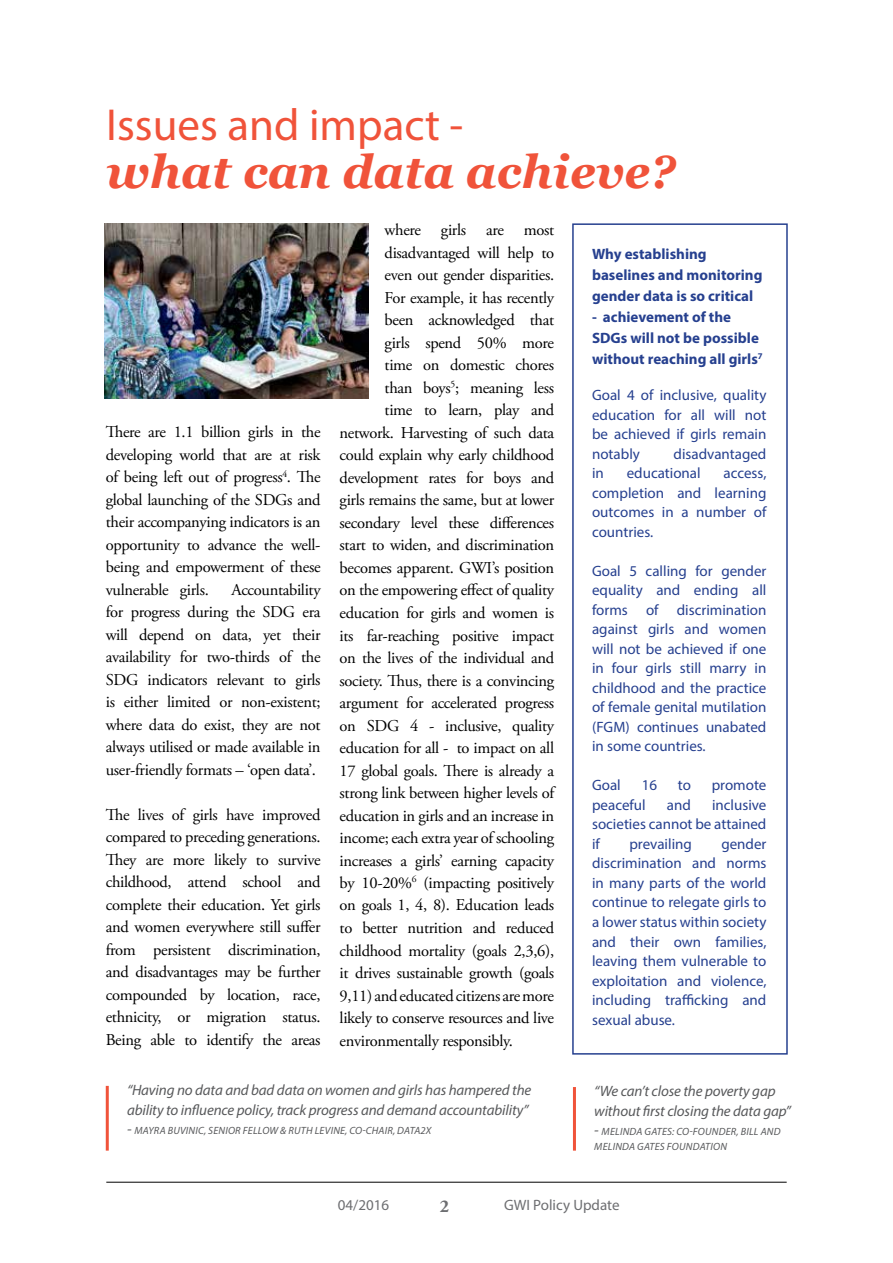
<style>
.page{position:relative;width:893px;height:1263px;background:#fff}
.page>*{position:absolute;margin:0;border:0;box-sizing:border-box;transform-origin:0 0}
.t1{font:italic 700 46.5px "Georgia";color:#f0533a}
.t2{font:45px "Myriad Pro";color:#f0533a}
.t3{font:700 18px "Adobe Garamond Pro";color:#6d6e71}
.t4{font:16.5px/22.5px "Adobe Garamond Pro";letter-spacing:-.02em;color:#000;text-align:justify}
.t5{font:15px/19.5px "Myriad Pro";color:#26408f;text-align:justify}
.t6{font:italic 15px/19.5px "Myriad Pro";letter-spacing:-.01em;color:#58595b}
.t7{font:700 15px/21px "Myriad Pro";color:#26408f}
.t8{font:15px "Myriad Pro";color:#6d6e71}
.t9{font:italic 10.5px/15px "Myriad Pro";letter-spacing:.02em;color:#58595b}
.s1{font-size:15px}
</style>
<div class="page">
<hr style="left:106px;top:1182px;width:681px;height:1px;background:#000">
<div style="left:572px;top:223px;width:216px;height:831px;border:2px solid #26408f"></div>
<hr style="left:573px;top:1087px;width:3px;height:63px;background:#f0533a">
<hr style="left:106px;top:1086px;width:3px;height:64px;background:#f0533a">
<img style="left:105px;top:223px;width:263px;height:175px">
<h2 class="t2" style="left:106px;top:97px;width:359px">Issues and impact -</h2>
<h1 class="t1" style="left:106px;top:137px;width:571px">what can data achieve?</h1>
<p class="t4" style="left:385px;top:219px;width:171px">where girls are most</p>
<p class="t4" style="left:385px;top:242px;width:171px">disadvantaged will help to</p>
<p class="t4" style="left:385px;top:264px;width:171px">even out gender disparities.</p>
<p class="t4" style="left:385px;top:287px;width:171px">For example, it has recently</p>
<p class="t4" style="left:385px;top:309px;width:171px">been acknowledged that</p>
<p class="t4" style="left:385px;top:332px;width:171px">girls spend 50% more</p>
<p class="t4" style="left:385px;top:355px;width:171px">time on domestic chores</p>
<p class="t4" style="left:385px;top:377px;width:171px">than boys<sup>5</sup>; meaning less</p>
<p class="t4" style="left:385px;top:399px;width:171px">time to learn, play and</p>
<p class="t4" style="left:340px;top:422px;width:216px">network. Harvesting of such data</p>
<p class="t4" style="left:340px;top:444px;width:216px">could explain why early childhood</p>
<p class="t4" style="left:340px;top:467px;width:216px">development rates for boys and</p>
<p class="t4" style="left:340px;top:489px;width:216px">girls remains the same, but at lower</p>
<p class="t4" style="left:340px;top:512px;width:216px">secondary level these differences</p>
<p class="t4" style="left:340px;top:535px;width:216px">start to widen, and discrimination</p>
<p class="t4" style="left:340px;top:557px;width:216px">becomes apparent. GWI’s position</p>
<p class="t4" style="left:340px;top:580px;width:216px">on the empowering effect of quality</p>
<p class="t4" style="left:340px;top:602px;width:216px">education for girls and women is</p>
<p class="t4" style="left:340px;top:625px;width:216px">its far-reaching positive impact</p>
<p class="t4" style="left:340px;top:647px;width:216px">on the lives of the individual and</p>
<p class="t4" style="left:340px;top:670px;width:216px">society. Thus, there is a convincing</p>
<p class="t4" style="left:340px;top:692px;width:216px">argument for accelerated progress</p>
<p class="t4" style="left:340px;top:715px;width:216px">on SDG 4 - inclusive, quality</p>
<p class="t4" style="left:340px;top:737px;width:216px">education for all - to impact on all</p>
<p class="t4" style="left:340px;top:760px;width:216px">17 global goals. There is already a</p>
<p class="t4" style="left:340px;top:782px;width:216px">strong link between higher levels of</p>
<p class="t4" style="left:340px;top:805px;width:216px">education in girls and an increase in</p>
<p class="t4" style="left:340px;top:827px;width:216px">income; each extra year of schooling</p>
<p class="t4" style="left:340px;top:850px;width:216px">increases a girls’ earning capacity</p>
<p class="t4" style="left:340px;top:872px;width:216px">by 10-20%<sup>6</sup> (impacting positively</p>
<p class="t4" style="left:340px;top:894px;width:216px">on goals 1, 4, 8). Education leads</p>
<p class="t4" style="left:340px;top:917px;width:216px">to better nutrition and reduced</p>
<p class="t4" style="left:340px;top:939px;width:216px">childhood mortality (goals 2,3,6),</p>
<p class="t4" style="left:340px;top:962px;width:216px">it drives sustainable growth (goals</p>
<p class="t4" style="left:340px;top:984px;width:216px">9,11) and educated citizens are more</p>
<p class="t4" style="left:340px;top:1007px;width:216px">likely to conserve resources and live</p>
<p class="t4" style="left:340px;top:1030px;width:175px">environmentally responsibly.</p>
<p class="t7" style="left:592px;top:243px;width:172px">Why establishing baselines and monitoring gender data is so critical</p>
<p class="t7" style="left:592px;top:306px;width:172px">- achievement of the<br>SDGs will not be possible without reaching all girls<sup>7</sup></p>
<p class="t5" style="left:592px;top:385px;width:176px">Goal 4 of inclusive, quality education for all will not be achieved if girls remain notably</p>
<p class="t4" style="left:106px;top:421px;width:216px">There are 1.1 billion girls in the developing world that are at risk of being left out of progress<sup>4</sup>. The global launching of the SDGs and their accompanying indicators is an opportunity to advance the well&shy;being and empowerment of these vulnerable girls.</p>
<p class="t5" style="left:674px;top:444px;width:94px">disadvantaged</p>
<p class="t5" style="left:592px;top:463px;width:13px">in</p>
<p class="t5" style="left:627px;top:463px;width:75px">educational</p>
<p class="t5" style="left:592px;top:463px;width:176px;text-indent:132px">access, completion and learning outcomes in a number of countries.</p>
<p class="t5" style="left:592px;top:561px;width:176px">Goal 5 calling for gender equality and ending all forms of discrimination against girls and women will not be achieved if one in four girls still marry in childhood and the practice of female genital mutilation (FGM) continues unabated in some countries.</p>
<p class="t5" style="left:592px;top:775px;width:30px">Goal</p>
<p class="t5" style="left:642px;top:775px;width:17px">16</p>
<p class="t5" style="left:678px;top:775px;width:15px">to</p>
<p class="t5" style="left:712px;top:775px;width:56px">promote</p>
<p class="t5" style="left:592px;top:795px;width:55px">peaceful</p>
<p class="t5" style="left:667px;top:795px;width:26px">and</p>
<p class="t4" style="left:106px;top:579px;width:216px;text-indent:126px">Accountability for progress during the SDG era will depend on data, yet their availability for two-thirds of the SDG indicators relevant to girls is either limited or non-existent; where data do exist, they are not always utilised or made available in user-friendly formats – ‘open data’.</p>
<p class="t4" style="left:106px;top:804px;width:216px">The lives of girls have improved compared to preceding generations.<br>They are more likely to survive childhood, attend school and complete their education. Yet girls and women everywhere still suffer from persistent discrimination, and disadvantages may be further compounded by location, race, ethnicity, or migration status.<br>Being able to identify the areas</p>
<p class="t5" style="left:592px;top:795px;width:176px;text-indent:120px">inclusive societies cannot be attained if</p>
<p class="t5" style="left:592px;top:834px;width:176px;text-indent:129px">gender discrimination and norms in many parts of the world continue to relegate girls to a lower status within society and their own families, leaving them vulnerable to exploitation and violence, including trafficking and sexual abuse.</p>
<p class="t5" style="left:629px;top:834px;width:64px">prevailing</p>
<p class="t6" style="left:127px;top:1080px;width:406px">“Having no data and bad data on women and girls has hampered the ability to influence policy, track progress and demand accountability”</p>
<p class="t9" style="left:127px;top:1123px;width:306px"><span class="s1">-</span> MAYRA BUVINIC, SENIOR FELLOW &amp; RUTH LEVINE, CO-CHAIR, DATA2X</p>
<p class="t6" style="left:594px;top:1081px;width:198px">“We can’t close the poverty gap without first closing the data gap”</p>
<p class="t9" style="left:594px;top:1124px;width:188px"><span class="s1">-</span> MELINDA GATES: CO-FOUNDER, BILL AND<br>MELINDA GATES FOUNDATION</p>
<p class="t8" style="left:338px;top:1196px;width:53px">04/2016</p>
<p class="t3" style="left:440px;top:1196px;width:11px">2</p>
<p class="t8" style="left:504px;top:1196px;width:117px">GWI Policy Update</p>
</div>
